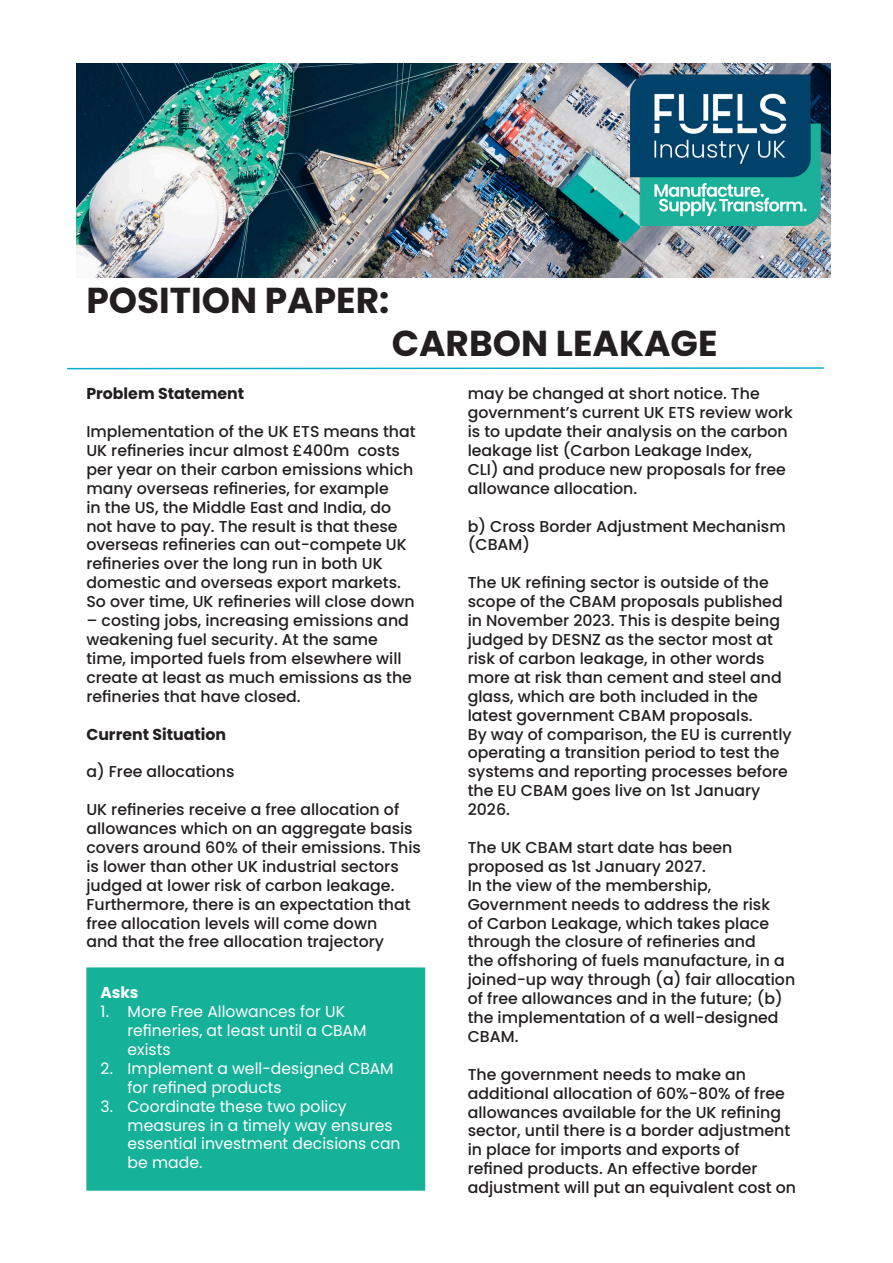
<style>
.page{position:relative;width:893px;height:1263px;background:#fff}
.page>*{position:absolute;margin:0;border:0;box-sizing:border-box;transform-origin:0 0}
.t1{font:700 36px "Poppins";color:#231f20}
.t2{font:500 15.75px/18.9px "Poppins";color:#231f20}
.t3{font:15.75px/18.9px "Poppins";color:#fff}
.t4{font:700 15.75px "Poppins";color:#231f20}
.t5{font:700 15.75px "Poppins";color:#fff}
</style>
<div class="page">
<img style="left:77px;top:64px;width:753px;height:213px">
<svg style="left:67px;top:367px;width:757px;height:3px"></svg>
<img style="left:631px;top:74px;width:189px;height:151px">
<div style="left:87px;top:968px;width:337px;height:222px;background:#16b199"></div>
<div style="left:86px;top:967px;width:339px;height:224px;border:2px solid #16b199"></div>
<p class="t1" style="left:86px;top:279px;width:305px">POSITION PAPER:</p>
<p class="t1" style="left:392px;top:323px;width:327px">CARBON LEAKAGE</p>
<p class="t4" style="left:86px;top:385px;width:159px">Problem Statement</p>
<p class="t2" style="left:86px;top:422px;width:331px">Implementation of the UK ETS means that UK refineries incur almost £400m costs per year on their carbon emissions which many overseas refineries, for example<br>in the US, the Middle East and India, do not have to pay. The result is that these overseas refineries can out-compete UK refineries over the long run in both UK domestic and overseas export markets.</p>
<p class="t2" style="left:86px;top:592px;width:330px">So over time, UK refineries will close down</p>
<p class="t2" style="left:86px;top:611px;width:327px">– costing jobs, increasing emissions and weakening fuel security. At the same time, imported fuels from elsewhere will create at least as much emissions as the refineries that have closed.</p>
<p class="t4" style="left:86px;top:725px;width:141px">Current Situation</p>
<p class="t2" style="left:86px;top:762px;width:150px">a) Free allocations</p>
<p class="t2" style="left:86px;top:800px;width:336px">UK refineries receive a free allocation of allowances which on an aggregate basis covers around 60% of their emissions. This is lower than other UK industrial sectors judged at lower risk of carbon leakage.<br>Furthermore, there is an expectation that free allocation levels will come down<br>and that the free allocation trajectory</p>
<p class="t5" style="left:101px;top:983px;width:39px">Asks</p>
<p class="t3" style="left:128px;top:1002px;width:240px;text-indent:-27px">1. More Free Allowances for UK refineries, at least until a CBAM exists</p>
<p class="t3" style="left:128px;top:1059px;width:267px;text-indent:-27px">2. Implement a well-designed CBAM for refined products</p>
<p class="t3" style="left:128px;top:1097px;width:274px;text-indent:-27px">3. Coordinate these two policy measures in a timely way ensures essential investment decisions can be made.</p>
<p class="t2" style="left:468px;top:384px;width:327px">may be changed at short notice. The government’s current UK ETS review work is to update their analysis on the carbon leakage list (Carbon Leakage Index,<br>CLI) and produce new proposals for free allowance allocation.</p>
<p class="t2" style="left:468px;top:517px;width:319px">b) Cross Border Adjustment Mechanism (CBAM)</p>
<p class="t2" style="left:468px;top:573px;width:316px">The UK refining sector is outside of the scope of the CBAM proposals published in November 2023. This is despite being judged by DESNZ as the sector most at risk of carbon leakage, in other words more at risk than cement and steel and glass, which are both included in the latest government CBAM proposals.</p>
<p class="t2" style="left:468px;top:725px;width:325px">By way of comparison, the EU is currently operating a transition period to test the systems and reporting processes before the EU CBAM goes live on 1st January<br>2026.</p>
<p class="t2" style="left:468px;top:838px;width:266px">The UK CBAM start date has been proposed as 1st January 2027.</p>
<p class="t2" style="left:468px;top:876px;width:329px">In the view of the membership, Government needs to address the risk<br>of Carbon Leakage, which takes place through the closure of refineries and<br>the offshoring of fuels manufacture, in a joined-up way through (a) fair allocation of free allowances and in the future; (b) the implementation of a well-designed CBAM.</p>
<p class="t2" style="left:468px;top:1065px;width:330px">The government needs to make an additional allocation of 60%-80% of free allowances available for the UK refining sector, until there is a border adjustment in place for imports and exports of refined products. An effective border adjustment will put an equivalent cost on</p>
</div>
